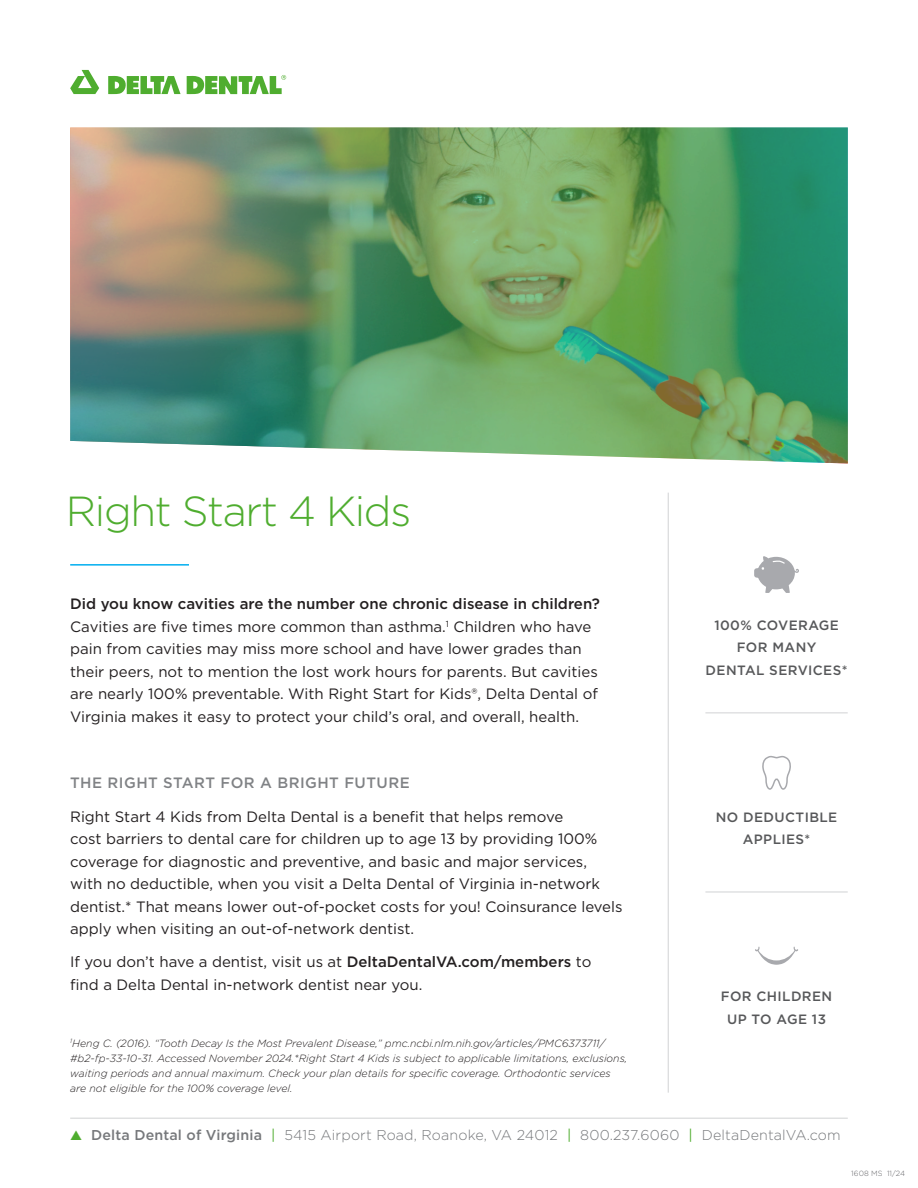
<style>
.page{position:relative;width:918px;height:1188px;background:#fff}
.page>*{position:absolute;margin:0;border:0;box-sizing:border-box;transform-origin:0 0}
.Cover_page_header{font:300 42px "Gotham";letter-spacing:-.03em;color:#4fad2f}
.Body_copy{font:15px/22.5px "Gotham";color:#231f20}
.Subheads{font:500 15px "Gotham";letter-spacing:.03em;color:#808285}
.t1{font:300 14.25px "Gotham";letter-spacing:.01em;color:#76787b}
.Callout{font:500 13.5px/22.5px "Gotham";letter-spacing:.03em;color:#57585a;text-align:center}
.Disclaimers{font:italic 300 10.5px/15px "Gotham";color:#231f20}
.t2{font:300 7.5px "Gotham";letter-spacing:.005em;color:#636366}
.s1{font-weight:500}
.s2{color:#4fad2f}
.s3{font-weight:400;color:#4fad2f}
</style>
<div class="page">
<hr style="left:70px;top:1118px;width:778px;height:1px;background:#d1d2d4">
<img style="left:70px;top:127px;width:778px;height:336px">
<hr style="left:70px;top:564px;width:119px;height:2px;background:#00aeef">
<hr style="left:668px;top:493px;width:1px;height:600px;background:#d1d2d4">
<hr style="left:705px;top:713px;width:143px;height:1px;background:#d1d2d4">
<hr style="left:705px;top:892px;width:143px;height:1px;background:#d1d2d4">
<svg style="left:70px;top:70px;width:29px;height:24px"></svg>
<svg style="left:108px;top:76px;width:73px;height:18px"></svg>
<svg style="left:187px;top:75px;width:99px;height:19px"></svg>
<svg style="left:762px;top:755px;width:29px;height:35px"></svg>
<svg style="left:755px;top:947px;width:43px;height:18px"></svg>
<svg style="left:754px;top:556px;width:45px;height:37px"></svg>
<p class="Cover_page_header" style="left:66px;top:489px;width:347px">Right Start 4 Kids</p>
<p class="Body_copy" style="left:70px;top:592px;width:531px"><span class="s1">Did you know cavities are the number one chronic disease in children?<br></span>Cavities are five times more common than asthma.<sup>1</sup> Children who have pain from cavities may miss more school and have lower grades than their peers, not to mention the lost work hours for parents. But cavities are nearly 100% preventable. With Right Start for Kids®, Delta Dental of Virginia makes it easy to protect your child’s oral, and overall, health.</p>
<p class="Subheads" style="left:70px;top:773px;width:341px">THE RIGHT START FOR A BRIGHT FUTURE</p>
<p class="Body_copy" style="left:70px;top:805px;width:554px">Right Start 4 Kids from Delta Dental is a benefit that helps remove<br>cost barriers to dental care for children up to age 13 by providing 100% coverage for diagnostic and preventive, and basic and major services, with no deductible, when you visit a Delta Dental of Virginia in-network dentist.* That means lower out-of-pocket costs for you! Coinsurance levels apply when visiting an out-of-network dentist.</p>
<p class="Body_copy" style="left:70px;top:951px;width:523px">If you don’t have a dentist, visit us at <span class="s1">DeltaDentalVA.com/members</span> to find a Delta Dental in-network dentist near you.</p>
<p class="Disclaimers" style="left:70px;top:1035px;width:559px"><sup>1</sup>Heng C. (2016). “Tooth Decay Is the Most Prevalent Disease,” pmc.ncbi.nlm.nih.gov/articles/PMC6373711/ #b2-fp-33-10-31. Accessed November 2024.*Right Start 4 Kids is subject to applicable limitations, exclusions, waiting periods and annual maximum. Check your plan details for specific coverage. Orthodontic services are not eligible for the 100% coverage level.</p>
<p class="Callout" style="left:706px;top:613px;width:143px">100% COVERAGE<br>FOR MANY<br>DENTAL SERVICES*</p>
<p class="Callout" style="left:716px;top:806px;width:123px">NO DEDUCTIBLE<br>APPLIES*</p>
<p class="Callout" style="left:721px;top:985px;width:113px">FOR CHILDREN<br>UP TO AGE 13</p>
<p class="t1" style="left:70px;top:1127px;width:772px"><span class="s2">▲</span> <span class="s1">Delta Dental of Virginia</span> <span class="s3">|</span> 5415 Airport Road, Roanoke, VA 24012 <span class="s3">|</span> 800.237.6060 <span class="s3">|</span> DeltaDentalVA.com</p>
<p class="t2" style="left:851px;top:1169px;width:55px">1608 MS 11/24</p>
</div>
